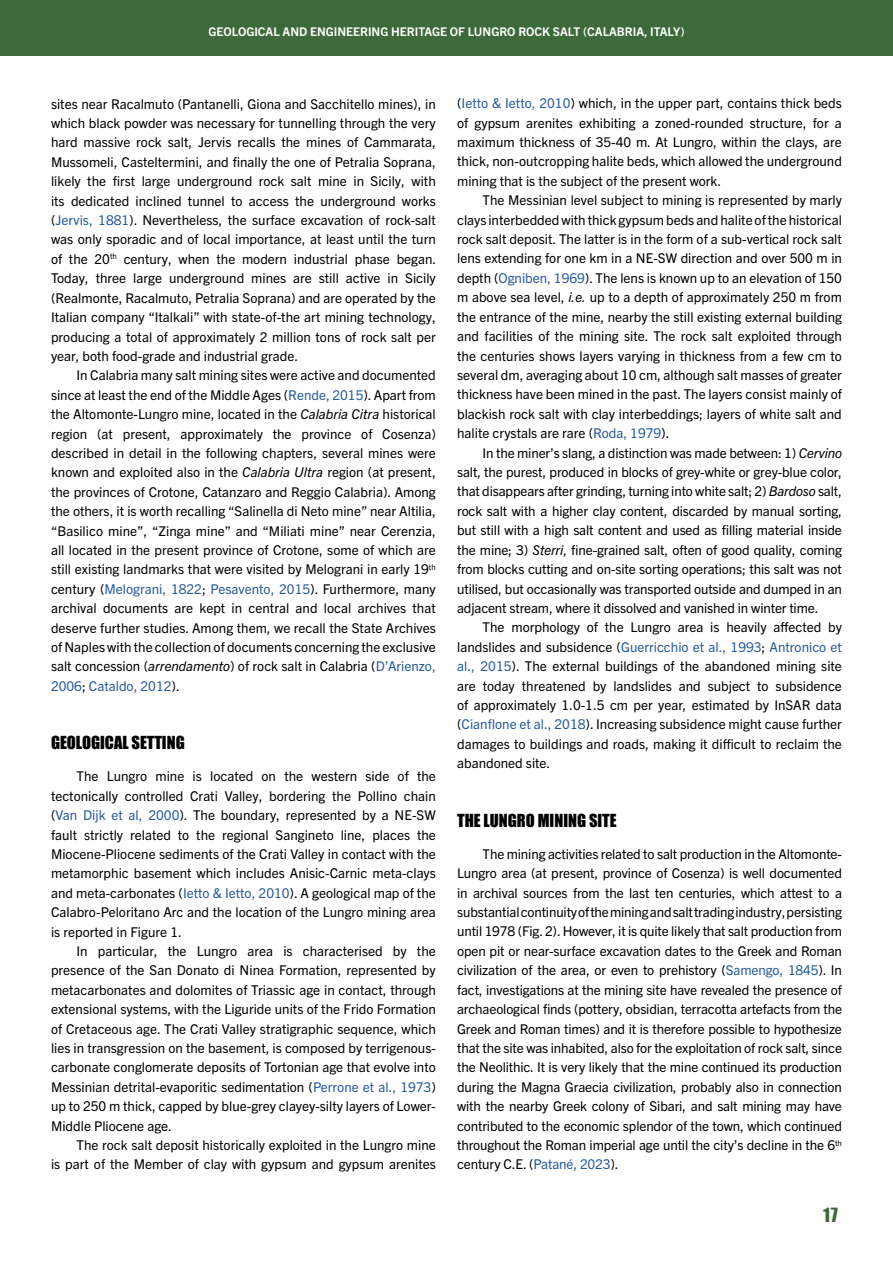
<style>
.page{position:relative;width:893px;height:1263px;background:#fff}
.page>*{position:absolute;margin:0;border:0;box-sizing:border-box;transform-origin:0 0}
.t1{font:18px "Impact";color:#3c6a3a}
.t2{font:16.5px "Impact";color:#000}
.t3{font:13.5px/19.4px "Trade Gothic Next LT Pro";color:#000;text-align:justify}
.t4{font:700 12px "Trade Gothic Next LT Pro";color:#fff}
.s1{color:#275b9b}
.s2{font-style:italic}
</style>
<div class="page">
<div style="left:0;top:0;width:893px;height:55px;background:#3c6a3a"></div>
<p class="t4" style="left:208px;top:23px;width:478px">GEOLOGICAL AND ENGINEERING HERITAGE OF LUNGRO ROCK SALT (CALABRIA, ITALY)</p>
<p class="t3" style="left:51px;top:93px;width:387px">sites near Racalmuto (Pantanelli, Giona and Sacchitello mines), in which black powder was necessary for tunnelling through the very hard massive rock salt, Jervis recalls the mines of Cammarata, Mussomeli, Casteltermini, and finally the one of Petralia Soprana, likely the first large underground rock salt mine in Sicily, with its dedicated inclined tunnel to access the underground works (<span class="s1">Jervis, 1881</span>). Nevertheless, the surface excavation of rock-salt was only sporadic and of local importance, at least until the turn of the 20<sup>th</sup> century, when the modern industrial phase began.<br>Today, three large underground mines are still active in Sicily (Realmonte, Racalmuto, Petralia Soprana) and are operated by the Italian company “Italkali” with state-of-the art mining technology, producing a total of approximately 2 million tons of rock salt per year, both food-grade and industrial grade.</p>
<p class="t3" style="left:51px;top:365px;width:386px;text-indent:26px">In Calabria many salt mining sites were active and documented since at least the end of the Middle Ages (<span class="s1">Rende, 2015</span>). Apart from the Altomonte-Lungro mine, located in the <span class="s2">Calabria Citra</span> historical region (at present, approximately the province of Cosenza) described in detail in the following chapters, several mines were known and exploited also in the <span class="s2">Calabria Ultra</span> region (at present, the provinces of Crotone, Catanzaro and Reggio Calabria). Among the others, it is worth recalling “Salinella di Neto mine” near Altilia, “Basilico mine”, “Zinga mine” and “Miliati mine” near Cerenzia, all located in the present province of Crotone, some of which are still existing landmarks that were visited by Melograni in early 19<sup>th </sup>century (<span class="s1">Melograni, 1822</span>; <span class="s1">Pesavento, 2015</span>). Furthermore, many archival documents are kept in central and local archives that deserve further studies. Among them, we recall the State Archives of Naples with the collection of documents concerning the exclusive salt concession (<span class="s2">arrendamento</span>) of rock salt in Calabria (<span class="s1">D’Arienzo, 2006</span>; <span class="s1">Cataldo, 2012</span>).</p>
<p class="t2" style="left:51px;top:730px;width:135px">GEOLOGICAL SETTING</p>
<p class="t3" style="left:51px;top:766px;width:386px;text-indent:26px">The Lungro mine is located on the western side of the tectonically controlled Crati Valley, bordering the Pollino chain (<span class="s1">Van Dijk et al, 2000</span>). The boundary, represented by a NE-SW fault strictly related to the regional Sangineto line, places the Miocene-Pliocene sediments of the Crati Valley in contact with the metamorphic basement which includes Anisic-Carnic meta-clays and meta-carbonates (<span class="s1">Ietto &amp; Ietto, 2010</span>). A geological map of the Calabro-Peloritano Arc and the location of the Lungro mining area is reported in Figure 1.</p>
<p class="t3" style="left:51px;top:940px;width:386px;text-indent:26px">In particular, the Lungro area is characterised by the presence of the San Donato di Ninea Formation, represented by metacarbonates and dolomites of Triassic age in contact, through extensional systems, with the Liguride units of the Frido Formation of Cretaceous age. The Crati Valley stratigraphic sequence, which lies in transgression on the basement, is composed by terrigenous&shy;carbonate conglomerate deposits of Tortonian age that evolve into Messinian detrital-evaporitic sedimentation (<span class="s1">Perrone et al., 1973</span>) up to 250 m thick, capped by blue-grey clayey-silty layers of Lower-Middle Pliocene age.</p>
<p class="t3" style="left:51px;top:1134px;width:386px;text-align:right">The rock salt deposit historically exploited in the Lungro mine<br>is part of the Member of clay with gypsum and gypsum arenites</p>
<p class="t3" style="left:457px;top:93px;width:386px">(<span class="s1">Ietto &amp; Ietto, 2010</span>) which, in the upper part, contains thick beds of gypsum arenites exhibiting a zoned-rounded structure, for a maximum thickness of 35-40 m. At Lungro, within the clays, are thick, non-outcropping halite beds, which allowed the underground mining that is the subject of the present work.</p>
<p class="t3" style="left:457px;top:190px;width:386px;text-indent:26px">The Messinian level subject to mining is represented by marly clays interbedded with thick gypsum beds and halite of the historical rock salt deposit. The latter is in the form of a sub-vertical rock salt lens extending for one km in a NE-SW direction and over 500 m in depth (<span class="s1">Ogniben, 1969</span>). The lens is known up to an elevation of 150 m above sea level, <span class="s2">i.e.</span> up to a depth of approximately 250 m from the entrance of the mine, nearby the still existing external building and facilities of the mining site. The rock salt exploited through the centuries shows layers varying in thickness from a few cm to several dm, averaging about 10 cm, although salt masses of greater thickness have been mined in the past. The layers consist mainly of blackish rock salt with clay interbeddings; layers of white salt and halite crystals are rare (<span class="s1">Roda, 1979</span>).</p>
<p class="t3" style="left:457px;top:442px;width:386px;text-indent:26px">In the miner’s slang, a distinction was made between: 1) <span class="s2">Cervino </span>salt, the purest, produced in blocks of grey-white or grey-blue color, that disappears after grinding, turning into white salt; 2) <span class="s2">Bardoso</span> salt, rock salt with a higher clay content, discarded by manual sorting, but still with a high salt content and used as filling material inside the mine; 3) <span class="s2">Sterri</span>, fine-grained salt, often of good quality, coming from blocks cutting and on-site sorting operations; this salt was not utilised, but occasionally was transported outside and dumped in an adjacent stream, where it dissolved and vanished in winter time.</p>
<p class="t3" style="left:457px;top:617px;width:386px;text-indent:26px">The morphology of the Lungro area is heavily affected by landslides and subsidence (<span class="s1">Guerricchio et al., 1993</span>; <span class="s1">Antronico et al., 2015</span>). The external buildings of the abandoned mining site are today threatened by landslides and subject to subsidence of approximately 1.0-1.5 cm per year, estimated by InSAR data (<span class="s1">Cianflone et al., 2018</span>). Increasing subsidence might cause further damages to buildings and roads, making it difficult to reclaim the abandoned site.</p>
<p class="t2" style="left:457px;top:807px;width:161px">THE LUNGRO MINING SITE</p>
<p class="t3" style="left:457px;top:843px;width:386px;text-indent:26px">The mining activities related to salt production in the Altomonte-Lungro area (at present, province of Cosenza) is well documented in archival sources from the last ten centuries, which attest to a substantial continuity of the mining and salt trading industry, persisting until 1978 (Fig. 2). However, it is quite likely that salt production from open pit or near-surface excavation dates to the Greek and Roman civilization of the area, or even to prehistory (<span class="s1">Samengo, 1845</span>). In fact, investigations at the mining site have revealed the presence of archaeological finds (pottery, obsidian, terracotta artefacts from the Greek and Roman times) and it is therefore possible to hypothesize that the site was inhabited, also for the exploitation of rock salt, since the Neolithic. It is very likely that the mine continued its production during the Magna Graecia civilization, probably also in connection with the nearby Greek colony of Sibari, and salt mining may have contributed to the economic splendor of the town, which continued throughout the Roman imperial age until the city’s decline in the 6<sup>th </sup>century C.E. (<span class="s1">Patané, 2023</span>).</p>
<h1 class="t1" style="left:823px;top:1201px;width:16px">17</h1>
</div>
